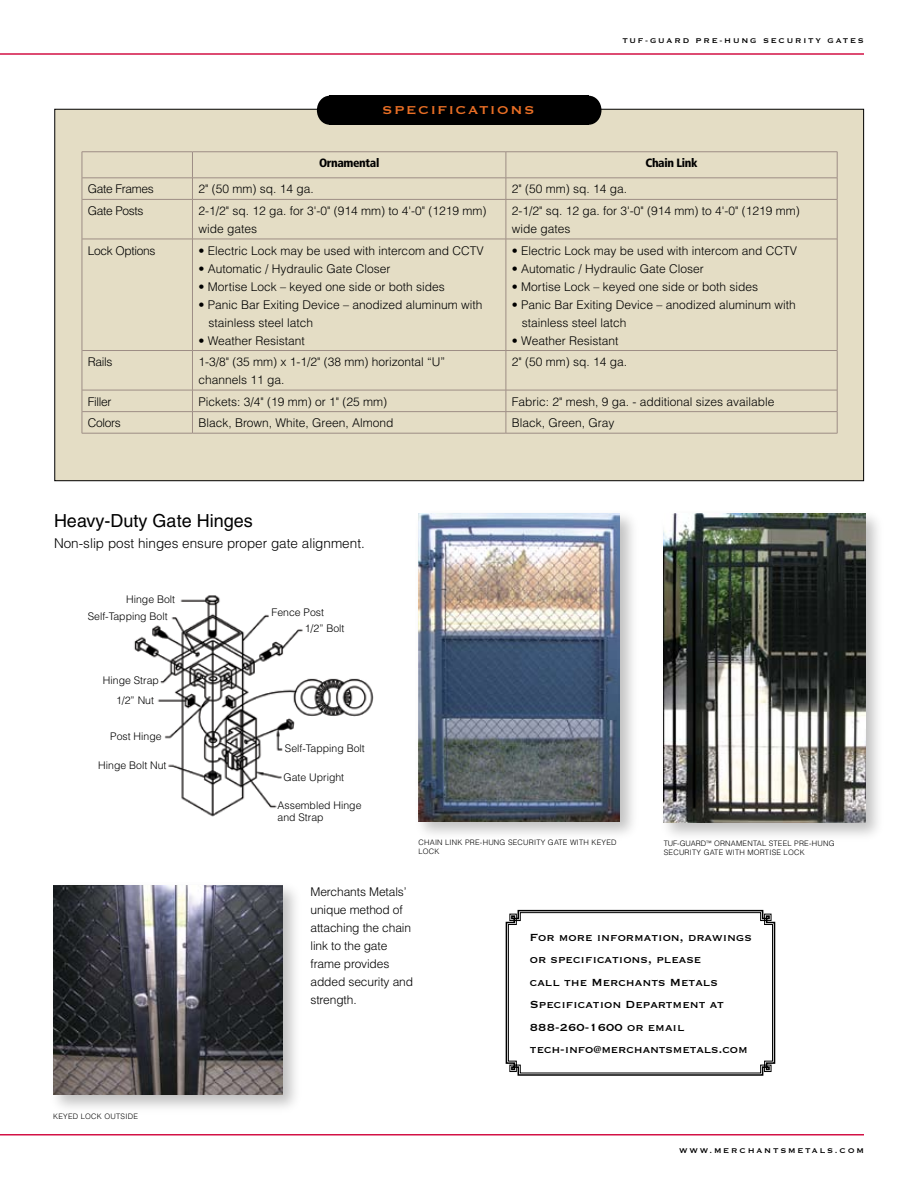
<style>
.page{position:relative;width:918px;height:1188px;background:#fff}
.page>*{position:absolute;margin:0;border:0;box-sizing:border-box;transform-origin:0 0}
.t1{font:18px "Helvetica";color:#000}
.t2{font:15px "Copperplate Thirty One BC";letter-spacing:.1em;color:#ea6f25;scale:1.04 1}
.t3{font:13.5px/22.5px "Copperplate Thirty One BC";color:#000}
.t4{font:300 13.5px "Helvetica";color:#000}
.t5{font:300 12px/18px "Helvetica";color:#000}
.t6{font:300 12px "Helvetica";letter-spacing:-.03em;color:#000}
.t7{font:900 condensed 12px "Frutiger";letter-spacing:-.03em;color:#000}
.t8{font:300 10.5px/17px "Helvetica";color:#000}
.t9{font:9px "Copperplate Thirty One BC";letter-spacing:.2em;color:#000}
.t10{font:300 7.5px "Helvetica";letter-spacing:-.01em;color:#000}
</style>
<div class="page">
<hr style="left:0;top:1134px;width:864px;height:2px;background:#d31145">
<hr style="left:0;top:53px;width:864px;height:2px;background:#d31145">
<div style="left:659px;top:508px;width:227px;height:335px;background:#000;opacity:.25"></div>
<img style="left:664px;top:513px;width:201px;height:309px">
<div style="left:55px;top:109px;width:809px;height:372px;background:#e4ddc5"></div>
<div style="left:329px;top:96px;width:259px;height:29px;background:#000"></div>
<div style="left:317px;top:96px;width:25px;height:29px;background:#000;border-radius:50%"></div>
<div style="left:576px;top:96px;width:25px;height:29px;background:#000;border-radius:50%"></div>
<hr style="left:82px;top:151px;width:110px;height:1px;background:#9d8d85">
<hr style="left:192px;top:151px;width:314px;height:1px;background:#9d8d85">
<hr style="left:506px;top:151px;width:331px;height:1px;background:#9d8d85">
<svg style="left:82px;top:152px;width:1px;height:47px"></svg>
<svg style="left:837px;top:152px;width:1px;height:47px"></svg>
<hr style="left:82px;top:199px;width:1px;height:40px;background:#9d8d85">
<hr style="left:837px;top:199px;width:1px;height:40px;background:#9d8d85">
<hr style="left:82px;top:239px;width:1px;height:112px;background:#9d8d85">
<hr style="left:837px;top:239px;width:1px;height:112px;background:#9d8d85">
<hr style="left:82px;top:351px;width:1px;height:39px;background:#9d8d85">
<hr style="left:837px;top:351px;width:1px;height:39px;background:#9d8d85">
<svg style="left:82px;top:391px;width:1px;height:42px"></svg>
<svg style="left:837px;top:390px;width:1px;height:43px"></svg>
<hr style="left:82px;top:433px;width:110px;height:1px;background:#9d8d85">
<hr style="left:192px;top:433px;width:314px;height:1px;background:#9d8d85">
<hr style="left:506px;top:433px;width:331px;height:1px;background:#9d8d85">
<svg style="left:192px;top:152px;width:1px;height:47px"></svg>
<svg style="left:506px;top:152px;width:1px;height:47px"></svg>
<hr style="left:192px;top:200px;width:1px;height:39px;background:#9d8d85">
<hr style="left:506px;top:200px;width:1px;height:39px;background:#9d8d85">
<hr style="left:192px;top:239px;width:1px;height:111px;background:#9d8d85">
<hr style="left:506px;top:239px;width:1px;height:111px;background:#9d8d85">
<hr style="left:192px;top:351px;width:1px;height:39px;background:#9d8d85">
<hr style="left:506px;top:351px;width:1px;height:39px;background:#9d8d85">
<svg style="left:192px;top:391px;width:1px;height:42px"></svg>
<svg style="left:506px;top:391px;width:1px;height:42px"></svg>
<hr style="left:82px;top:178px;width:110px;height:1px;background:#9d8d85">
<hr style="left:192px;top:178px;width:314px;height:1px;background:#9d8d85">
<hr style="left:506px;top:178px;width:331px;height:1px;background:#9d8d85">
<hr style="left:82px;top:199px;width:110px;height:1px;background:#9d8d85">
<hr style="left:192px;top:199px;width:314px;height:1px;background:#9d8d85">
<hr style="left:506px;top:199px;width:331px;height:1px;background:#9d8d85">
<hr style="left:82px;top:239px;width:110px;height:1px;background:#9d8d85">
<hr style="left:192px;top:239px;width:314px;height:1px;background:#9d8d85">
<hr style="left:506px;top:239px;width:331px;height:1px;background:#9d8d85">
<hr style="left:82px;top:350px;width:110px;height:1px;background:#9d8d85">
<hr style="left:192px;top:350px;width:314px;height:1px;background:#9d8d85">
<hr style="left:506px;top:350px;width:331px;height:1px;background:#9d8d85">
<hr style="left:82px;top:390px;width:110px;height:1px;background:#9d8d85">
<hr style="left:192px;top:390px;width:314px;height:1px;background:#9d8d85">
<hr style="left:506px;top:390px;width:331px;height:1px;background:#9d8d85">
<hr style="left:82px;top:411px;width:110px;height:1px;background:#9d8d85">
<hr style="left:192px;top:411px;width:314px;height:1px;background:#9d8d85">
<hr style="left:506px;top:411px;width:331px;height:1px;background:#9d8d85">
<div style="left:49px;top:881px;width:254px;height:233px;background:#000;opacity:.25"></div>
<img style="left:53px;top:886px;width:229px;height:209px">
<div style="left:414px;top:508px;width:227px;height:333px;background:#000;opacity:.25"></div>
<img style="left:418px;top:513px;width:202px;height:308px">
<img style="left:134px;top:595px;width:240px;height:222px">
<div style="left:116px;top:595px;width:62px;height:11px;background:#fff"></div>
<svg style="left:505px;top:909px;width:271px;height:167px;background:#7c7c7c"></svg>
<svg style="left:508px;top:912px;width:265px;height:162px"></svg>
<p class="t2" style="left:382px;top:102px;width:148px">SPECIFICATIONS</p>
<p class="t9" style="left:622px;top:37px;width:243px">TUF-GUARD PRE-HUNG SECURITY GATES</p>
<p class="t7" style="left:319px;top:155px;width:62px">Ornamental</p>
<p class="t7" style="left:645px;top:155px;width:54px">Chain Link</p>
<p class="t6" style="left:88px;top:182px;width:67px">Gate Frames</p>
<p class="t5" style="left:198px;top:180px;width:117px">2" (50 mm) sq. 14 ga.</p>
<p class="t5" style="left:512px;top:180px;width:117px">2" (50 mm) sq. 14 ga.</p>
<p class="t6" style="left:88px;top:203px;width:57px">Gate Posts</p>
<p class="t5" style="left:198px;top:202px;width:290px">2-1/2" sq. 12 ga. for 3'-0" (914 mm) to 4'-0" (1219 mm) wide gates</p>
<p class="t5" style="left:512px;top:202px;width:290px">2-1/2" sq. 12 ga. for 3'-0" (914 mm) to 4'-0" (1219 mm) wide gates</p>
<p class="t6" style="left:88px;top:243px;width:69px">Lock Options</p>
<p class="t5" style="left:198px;top:241px;width:287px">• Electric Lock may be used with intercom and CCTV</p>
<p class="t5" style="left:198px;top:259px;width:194px">• Automatic / Hydraulic Gate Closer</p>
<p class="t5" style="left:198px;top:277px;width:248px">• Mortise Lock – keyed one side or both sides</p>
<p class="t5" style="left:208px;top:295px;width:276px;text-indent:-10px">• Panic Bar Exiting Device – anodized aluminum with stainless steel latch</p>
<p class="t5" style="left:198px;top:331px;width:108px">• Weather Resistant</p>
<p class="t5" style="left:512px;top:241px;width:287px">• Electric Lock may be used with intercom and CCTV</p>
<p class="t5" style="left:512px;top:259px;width:194px">• Automatic / Hydraulic Gate Closer</p>
<p class="t5" style="left:512px;top:277px;width:248px">• Mortise Lock – keyed one side or both sides</p>
<p class="t5" style="left:522px;top:295px;width:276px;text-indent:-10px">• Panic Bar Exiting Device – anodized aluminum with stainless steel latch</p>
<p class="t5" style="left:512px;top:331px;width:108px">• Weather Resistant</p>
<p class="t5" style="left:88px;top:353px;width:26px">Rails</p>
<p class="t5" style="left:198px;top:353px;width:248px">1-3/8" (35 mm) x 1-1/2" (38 mm) horizontal “U” channels 11 ga.</p>
<p class="t5" style="left:512px;top:353px;width:117px">2" (50 mm) sq. 14 ga.</p>
<p class="t5" style="left:88px;top:392px;width:25px">Filler</p>
<p class="t5" style="left:198px;top:392px;width:190px">Pickets: 3/4" (19 mm) or 1" (25 mm)</p>
<p class="t5" style="left:512px;top:392px;width:264px">Fabric: 2" mesh, 9 ga. - additional sizes available</p>
<p class="t5" style="left:88px;top:414px;width:34px">Colors</p>
<p class="t5" style="left:198px;top:414px;width:196px">Black, Brown, White, Green, Almond</p>
<p class="t5" style="left:512px;top:414px;width:104px">Black, Green, Gray</p>
<h1 class="t1" style="left:54px;top:510px;width:200px">Heavy-Duty Gate Hinges</h1>
<p class="t4" style="left:54px;top:535px;width:312px">Non-slip post hinges ensure proper gate alignment.</p>
<p class="t8" style="left:88px;top:591px;width:89px;text-indent:38px">Hinge Bolt<br>Self-Tapping Bolt</p>
<p class="t8" style="left:116px;top:671px;width:44px;line-height:19.5px;text-indent:-13px">Hinge Strap<br>1/2” Nut</p>
<p class="t8" style="left:110px;top:728px;width:53px">Post Hinge</p>
<p class="t8" style="left:98px;top:757px;width:70px">Hinge Bolt Nut</p>
<p class="t10" style="left:53px;top:1112px;width:6px">Keyed</p>
<p class="t10" style="left:81px;top:1112px;width:6px">loc</p>
<p class="t10" style="left:97px;top:1112px;width:14px">k outside</p>
<p class="t8" style="left:305px;top:604px;width:41px;line-height:16.5px;text-indent:-33px">Fence Post<br>1/2” Bolt</p>
<p class="t8" style="left:285px;top:740px;width:81px">Self-Tapping Bolt</p>
<p class="t8" style="left:284px;top:768px;width:62px">Gate Upright</p>
<p class="t8" style="left:278px;top:799px;width:86px;line-height:12px">Assembled Hinge and Strap</p>
<p class="t10" style="left:418px;top:838px;width:6px">chain</p>
<p class="t10" style="left:445px;top:838px;width:26px">lin k pre</p>
<p class="t10" style="left:480px;top:838px;width:10px">-hung</p>
<p class="t10" style="left:508px;top:838px;width:6px">security</p>
<p class="t10" style="left:548px;top:838px;width:6px">gate</p>
<p class="t10" style="left:570px;top:838px;width:6px">with</p>
<p class="t10" style="left:592px;top:838px;width:11px">keyed</p>
<p class="t10" style="left:418px;top:847px;width:6px">loc</p>
<p class="t10" style="left:435px;top:847px;width:7px">k</p>
<p class="t10" style="left:664px;top:839px;width:57px">TUF-GUARD<sup>™</sup> ornamental</p>
<p class="t10" style="left:769px;top:839px;width:6px">steel</p>
<p class="t10" style="left:794px;top:839px;width:6px">pre</p>
<p class="t10" style="left:809px;top:839px;width:10px">-hung</p>
<p class="t10" style="left:664px;top:848px;width:6px">security</p>
<p class="t10" style="left:704px;top:848px;width:6px">gate</p>
<p class="t10" style="left:726px;top:848px;width:6px">with</p>
<p class="t10" style="left:747px;top:848px;width:6px">mortise</p>
<p class="t10" style="left:784px;top:848px;width:6px">loc</p>
<p class="t10" style="left:800px;top:848px;width:7px">k</p>
<p class="t5" style="left:311px;top:882px;width:104px">Merchants Metals’ unique method of attaching the chain link to the gate frame provides added security and strength.</p>
<p class="t3" style="left:530px;top:926px;width:223px">For more information, drawings or specifications, please<br>call the Merchants Metals<br>Specification Department at<br>888-260-1600 or email tech-info@merchantsmetals.com</p>
<p class="t9" style="left:679px;top:1146px;width:11px">www</p>
<p class="t9" style="left:709px;top:1146px;width:14px">.merchantsmetals</p>
<p class="t9" style="left:835px;top:1146px;width:14px">.com</p>
</div>
